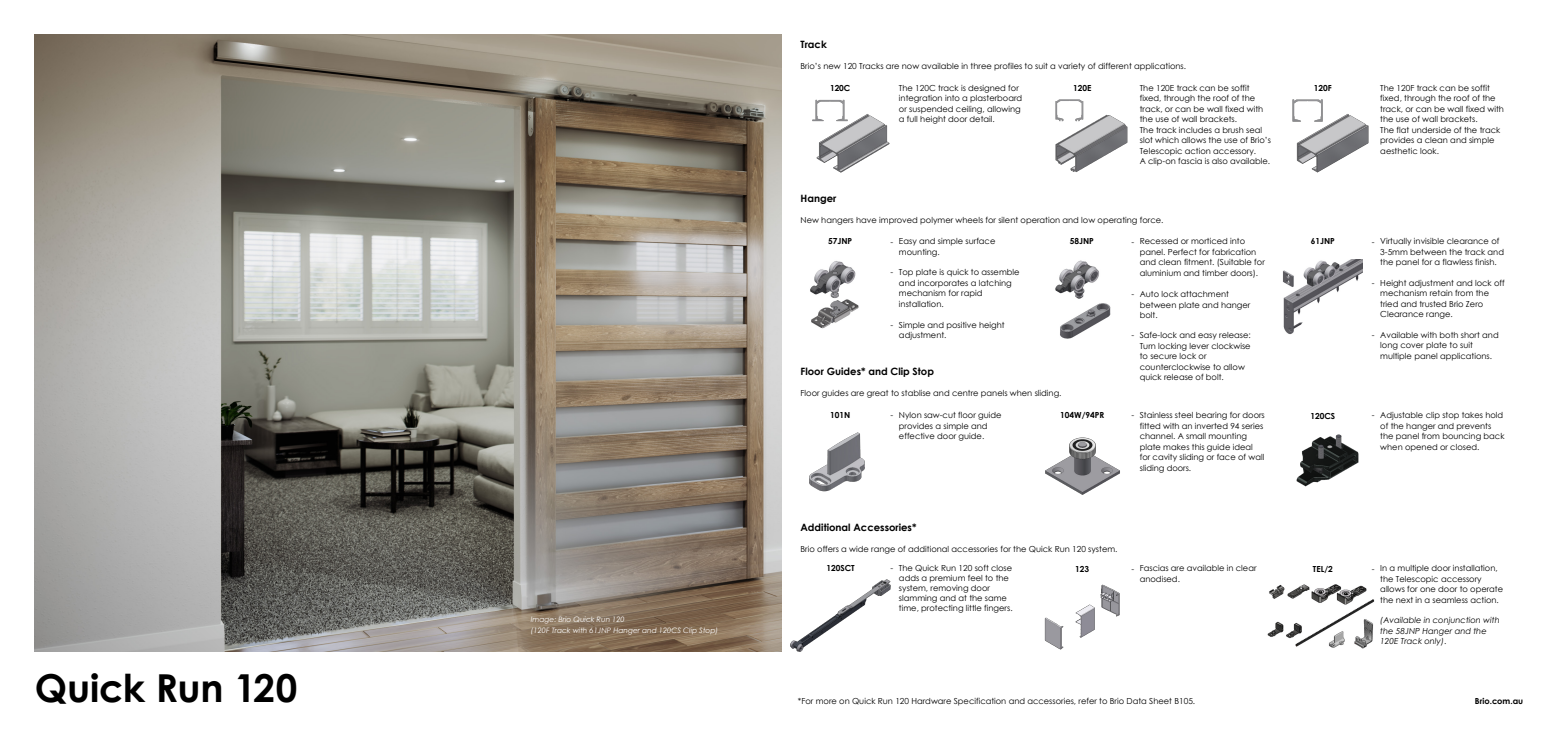
<style>
.page{position:relative;width:1558px;height:737px;background:#fff}
.page>*{position:absolute;margin:0;border:0;box-sizing:border-box;transform-origin:0 0}
.t1{font:700 38.5px "Century Gothic";letter-spacing:-.005em;color:#000}
.t2{font:700 10.06px "Century Gothic";color:#000}
.t3{font:8.31px/10.5px "Century Gothic";color:#000}
.t4{font:700 8.31px "Century Gothic";color:#000}
.t5{font:italic 8.31px/10.5px "Century Gothic";color:#000}
.t6{font:italic 7.44px/10.5px "Century Gothic";color:#fff}
.s1{font-style:normal}
</style>
<div class="page">
<img style="left:35px;top:35px;width:746px;height:616px">
<img style="left:816px;top:114px;width:74px;height:59px">
<img style="left:1055px;top:114px;width:73px;height:58px">
<img style="left:1296px;top:103px;width:73px;height:70px">
<img style="left:810px;top:261px;width:49px;height:68px">
<img style="left:809px;top:432px;width:56px;height:60px">
<img style="left:1296px;top:434px;width:63px;height:53px">
<img style="left:790px;top:579px;width:101px;height:73px">
<img style="left:1055px;top:260px;width:56px;height:79px">
<img style="left:1283px;top:259px;width:80px;height:76px">
<img style="left:1045px;top:437px;width:75px;height:58px">
<img style="left:1044px;top:584px;width:76px;height:66px">
<img style="left:1267px;top:584px;width:107px;height:65px">
<img style="left:812px;top:99px;width:35px;height:23px">
<img style="left:1055px;top:99px;width:31px;height:23px">
<img style="left:1292px;top:99px;width:30px;height:23px">
<img style="left:1283px;top:270px;width:14px;height:18px">
<h1 class="t1" style="left:35px;top:658px;width:264px">Quick Run 120</h1>
<p class="t6" style="left:531px;top:614px;width:189px">Image: Brio Quick Run 120<br>(120F Track with 61JNP Hanger and 120CS Clip Stop)</p>
<p class="t2" style="left:800px;top:37px;width:28px">Track</p>
<p class="t3" style="left:800px;top:60px;width:387px">Brio’s new 120 Tracks are now available in three profiles to suit a variety of different applications.</p>
<p class="t3" style="left:1140px;top:82px;width:133px">The 120E track can be soffit fixed, through the roof of the track, or can be wall fixed with the use of wall brackets.<br>The track includes a brush seal slot which allows the use of Brio’s<br>Telescopic action accessory.<br>A clip-on fascia is also available.</p>
<p class="t3" style="left:899px;top:82px;width:125px">The 120C track is designed for integration into a plasterboard or suspended ceiling, allowing a full height door detail.</p>
<p class="t3" style="left:1380px;top:82px;width:125px">The 120F track can be soffit fixed, through the roof of the track, or can be wall fixed with the use of wall brackets.<br>The flat underside of the track provides a clean and simple aesthetic look.</p>
<p class="t4" style="left:830px;top:81px;width:22px">120C</p>
<p class="t4" style="left:1073px;top:81px;width:20px">120E</p>
<p class="t4" style="left:1314px;top:81px;width:19px">120F</p>
<p class="t2" style="left:800px;top:190px;width:37px">Hanger</p>
<p class="t3" style="left:800px;top:214px;width:364px">New hangers have improved polymer wheels for silent operation and low operating force.</p>
<p class="t4" style="left:828px;top:235px;width:26px">57JNP</p>
<p class="t3" style="left:899px;top:236px;width:98px">Easy and simple surface mounting.</p>
<p class="t3" style="left:899px;top:267px;width:122px">Top plate is quick to assemble and incorporates a latching mechanism for rapid installation.</p>
<p class="t3" style="left:899px;top:319px;width:107px">Simple and positive height adjustment.</p>
<p class="t3" style="left:890px;top:236px;width:4px">-</p>
<p class="t3" style="left:890px;top:267px;width:4px">-</p>
<p class="t3" style="left:890px;top:320px;width:4px">-</p>
<p class="t2" style="left:800px;top:364px;width:135px">Floor Guides* and Clip Stop</p>
<p class="t3" style="left:800px;top:388px;width:262px">Floor guides are great to stablise and centre panels when sliding.</p>
<p class="t3" style="left:1140px;top:236px;width:127px">Recessed or morticed into panel. Perfect for fabrication and clean fitment. (Suitable for aluminium and timber doors).</p>
<p class="t3" style="left:1140px;top:288px;width:112px">Auto lock attachment between plate and hanger bolt.</p>
<p class="t3" style="left:1140px;top:330px;width:112px">Safe-lock and easy release:<br>Turn locking lever clockwise to secure lock or counterclockwise to allow quick release of bolt.</p>
<p class="t4" style="left:1069px;top:235px;width:26px">58JNP</p>
<p class="t4" style="left:1310px;top:235px;width:26px">61JNP</p>
<p class="t3" style="left:1131px;top:236px;width:4px">-</p>
<p class="t3" style="left:1131px;top:288px;width:4px">-</p>
<p class="t3" style="left:1131px;top:330px;width:4px">-</p>
<p class="t3" style="left:1380px;top:236px;width:125px">Virtually invisible clearance of<br>3-5mm between the track and the panel for a flawless finish.</p>
<p class="t3" style="left:1380px;top:277px;width:126px">Height adjustment and lock off mechanism retain from the tried and trusted Brio Zero<br>Clearance range.</p>
<p class="t3" style="left:1380px;top:329px;width:120px">Available with both short and long cover plate to suit multiple panel applications.</p>
<p class="t3" style="left:1372px;top:236px;width:4px">-</p>
<p class="t3" style="left:1372px;top:277px;width:4px">-</p>
<p class="t3" style="left:1372px;top:330px;width:4px">-</p>
<p class="t4" style="left:830px;top:408px;width:22px">101N</p>
<p class="t4" style="left:1060px;top:409px;width:46px">104W/94PR</p>
<p class="t4" style="left:1310px;top:409px;width:26px">120CS</p>
<p class="t3" style="left:899px;top:410px;width:104px">Nylon saw-cut floor guide provides a simple and effective door guide.</p>
<p class="t3" style="left:1140px;top:410px;width:127px">Stainless steel bearing for doors fitted with an inverted 94 series channel. A small mounting plate makes this guide ideal for cavity sliding or face of wall sliding doors.</p>
<p class="t3" style="left:1380px;top:410px;width:126px">Adjustable clip stop takes hold of the hanger and prevents the panel from bouncing back when opened or closed.</p>
<p class="t3" style="left:890px;top:410px;width:4px">-</p>
<p class="t3" style="left:1131px;top:410px;width:4px">-</p>
<p class="t3" style="left:1372px;top:410px;width:4px">-</p>
<p class="t2" style="left:800px;top:520px;width:117px">Additional Accessories*</p>
<p class="t3" style="left:800px;top:543px;width:318px">Brio offers a wide range of additional accessories for the Quick Run 120 system.</p>
<p class="t3" style="left:899px;top:563px;width:115px;line-height:10px">The Quick Run 120 soft close adds a premium feel to the system, removing door slamming and at the same time, protecting little fingers.</p>
<p class="t3" style="left:1140px;top:563px;width:118px">Fascias are available in clear anodised.</p>
<p class="t3" style="left:1380px;top:563px;width:124px">In a multiple door installation, the Telescopic accessory allows for one door to operate the next in a seamless action.</p>
<p class="t5" style="left:1380px;top:615px;width:121px">(Available in conjunction with the 58JNP Hanger and the<br>120E Track only)<span class="s1">.</span></p>
<p class="t4" style="left:826px;top:562px;width:30px">120SCT</p>
<p class="t4" style="left:1075px;top:562px;width:15px">123</p>
<p class="t4" style="left:1313px;top:562px;width:21px">TEL/2</p>
<p class="t3" style="left:890px;top:563px;width:4px">-</p>
<p class="t3" style="left:1131px;top:563px;width:4px">-</p>
<p class="t3" style="left:1372px;top:563px;width:4px">-</p>
<p class="t3" style="left:798px;top:695px;width:399px">*For more on Quick Run 120 Hardware Specification and accessories, refer to Brio Data Sheet B105.</p>
<p class="t4" style="left:1475px;top:694px;width:50px">Brio.com.au</p>
</div>
